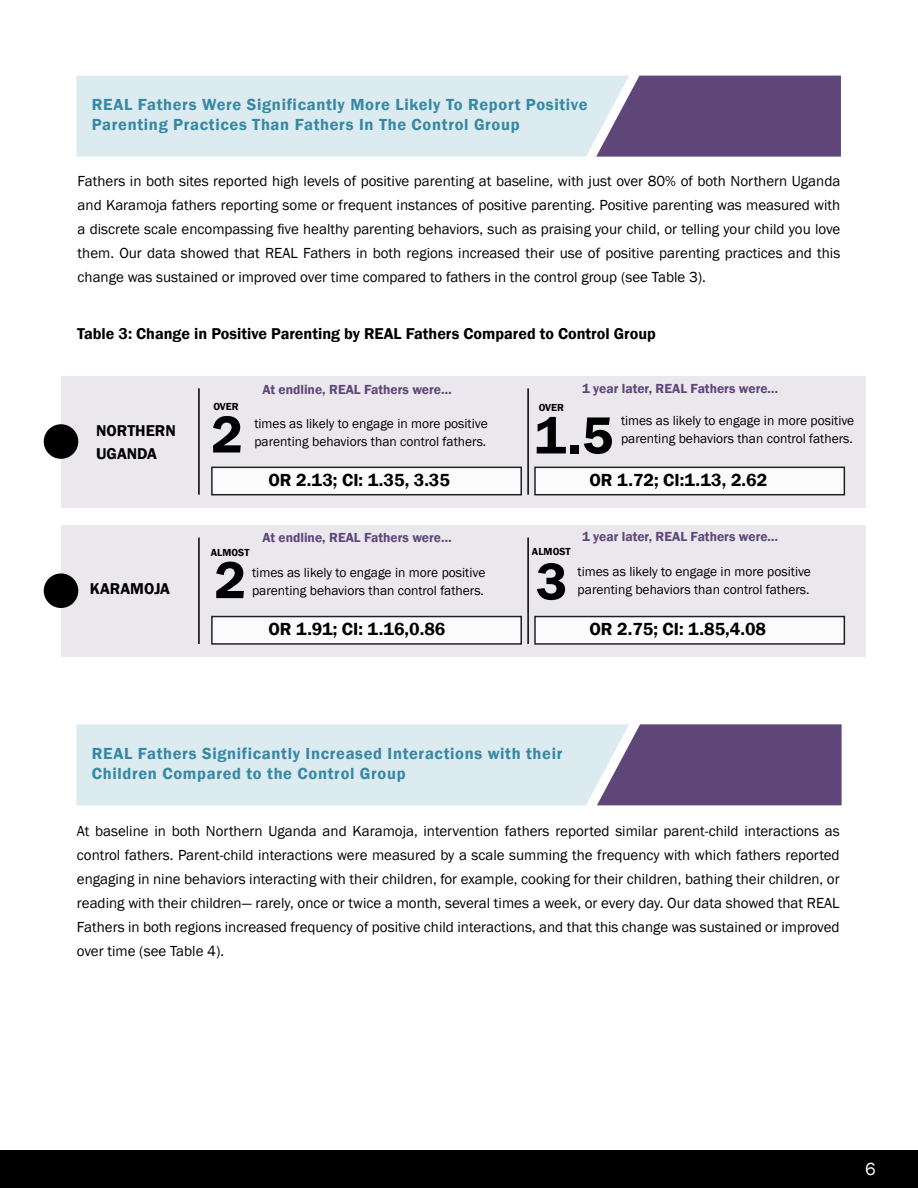
<style>
.page{position:relative;width:918px;height:1188px;background:#fff}
.page>*{position:absolute;margin:0;border:0;box-sizing:border-box;transform-origin:0 0}
.t1{font:600 54px "Franklin Gothic";color:#000}
.t2{font:600 18px "Franklin Gothic";color:#000}
.t3{font:18px "Franklin Gothic";color:#fff}
.t4{font:600 16.5px/19.8px "Franklin Gothic";letter-spacing:.04em;color:#3788a4}
.t5{font:600 16.05px/23.4px "Franklin Gothic";color:#000}
.t6{font:15px/24px "Franklin Gothic";color:#000;text-align:justify}
.t7{font:13.5px/18px "Franklin Gothic";color:#000}
.t8{font:600 13.5px "Franklin Gothic";color:#5f4679}
.t9{font:600 10.5px "Franklin Gothic";color:#000}
</style>
<div class="page">
<div style="left:76px;top:76px;width:520px;height:81px;background:#dbebef"></div>
<div style="left:76px;top:724px;width:521px;height:81px;background:#dbebef"></div>
<svg style="left:596px;top:76px;width:245px;height:81px;background:#6c5684"></svg>
<svg style="left:597px;top:724px;width:245px;height:81px;background:#6c5684"></svg>
<div style="left:0;top:1151px;width:918px;height:37px;background:#000"></div>
<div style="left:61px;top:376px;width:804px;height:131px;background:#eae7ed"></div>
<div style="left:44px;top:424px;width:34px;height:35px;background:#000;border-radius:50%"></div>
<hr style="left:198px;top:388px;width:2px;height:107px;background:#000">
<hr style="left:527px;top:388px;width:2px;height:107px;background:#000">
<div style="left:211px;top:467px;width:311px;height:28px;background:#fff;border:2px solid #000"></div>
<div style="left:534px;top:467px;width:311px;height:28px;background:#fff;border:2px solid #000"></div>
<div style="left:61px;top:525px;width:804px;height:132px;background:#eae7ed"></div>
<div style="left:44px;top:573px;width:34px;height:35px;background:#000;border-radius:50%"></div>
<hr style="left:198px;top:538px;width:2px;height:106px;background:#000">
<hr style="left:527px;top:538px;width:2px;height:106px;background:#000">
<div style="left:211px;top:616px;width:311px;height:29px;background:#fff;border:2px solid #000"></div>
<div style="left:534px;top:616px;width:311px;height:29px;background:#fff;border:2px solid #000"></div>
<p class="t4" style="left:92px;top:95px;width:497px">REAL Fathers Were Significantly More Likely To Report Positive<br>Parenting Practices Than Fathers In The Control Group</p>
<p class="t6" style="left:78px;top:170px;width:764px">Fathers in both sites reported high levels of positive parenting at baseline, with just over 80% of both Northern Uganda and Karamoja fathers reporting some or frequent instances of positive parenting. Positive parenting was measured with a discrete scale encompassing five healthy parenting behaviors, such as praising your child, or telling your child you love them. Our data showed that REAL Fathers in both regions increased their use of positive parenting practices and this change was sustained or improved over time compared to fathers in the control group (see Table 3).</p>
<p class="t5" style="left:77px;top:322px;width:580px">Table 3: Change in Positive Parenting by REAL Fathers Compared to Control Group</p>
<p class="t8" style="left:262px;top:381px;width:191px">At endline, REAL Fathers were…</p>
<p class="t9" style="left:213px;top:400px;width:27px">OVER</p>
<p class="t9" style="left:539px;top:401px;width:27px">OVER</p>
<p class="t8" style="left:582px;top:381px;width:198px">1 year later, REAL Fathers were…</p>
<h1 class="t1" style="left:211px;top:401px;width:33px">2</h1>
<p class="t7" style="left:621px;top:412px;width:235px">times as likely to engage in more positive parenting behaviors than control fathers.</p>
<h1 class="t1" style="left:534px;top:402px;width:81px">1.5</h1>
<p class="t5" style="left:96px;top:419px;width:81px">NORTHERN<br>UGANDA</p>
<p class="t7" style="left:254px;top:415px;width:235px">times as likely to engage in more positive parenting behaviors than control fathers.</p>
<p class="t2" style="left:268px;top:469px;width:183px">OR 2.13; CI: 1.35, 3.35</p>
<p class="t2" style="left:589px;top:469px;width:179px">OR 1.72; CI:1.13, 2.62</p>
<p class="t5" style="left:90px;top:577px;width:82px">KARAMOJA</p>
<p class="t9" style="left:211px;top:546px;width:40px">ALMOST</p>
<p class="t8" style="left:262px;top:529px;width:191px">At endline, REAL Fathers were…</p>
<p class="t9" style="left:532px;top:545px;width:40px">ALMOST</p>
<p class="t8" style="left:582px;top:528px;width:198px">1 year later, REAL Fathers were…</p>
<h1 class="t1" style="left:215px;top:547px;width:33px">2</h1>
<h1 class="t1" style="left:536px;top:548px;width:33px">3</h1>
<p class="t7" style="left:252px;top:564px;width:235px">times as likely to engage in more positive parenting behaviors than control fathers.</p>
<p class="t7" style="left:578px;top:563px;width:235px">times as likely to engage in more positive parenting behaviors than control fathers.</p>
<p class="t2" style="left:268px;top:618px;width:179px">OR 1.91; CI: 1.16,0.86</p>
<p class="t2" style="left:589px;top:618px;width:178px">OR 2.75; CI: 1.85,4.08</p>
<p class="t4" style="left:92px;top:744px;width:472px">REAL Fathers Significantly Increased Interactions with their<br>Children Compared to the Control Group</p>
<p class="t6" style="left:77px;top:819px;width:764px">At baseline in both Northern Uganda and Karamoja, intervention fathers reported similar parent-child interactions as control fathers. Parent-child interactions were measured by a scale summing the frequency with which fathers reported engaging in nine behaviors interacting with their children, for example, cooking for their children, bathing their children, or reading with their children— rarely, once or twice a month, several times a week, or every day. Our data showed that REAL Fathers in both regions increased frequency of positive child interactions, and that this change was sustained or improved over time (see Table 4).</p>
<p class="t3" style="left:865px;top:1158px;width:12px">6</p>
</div>
